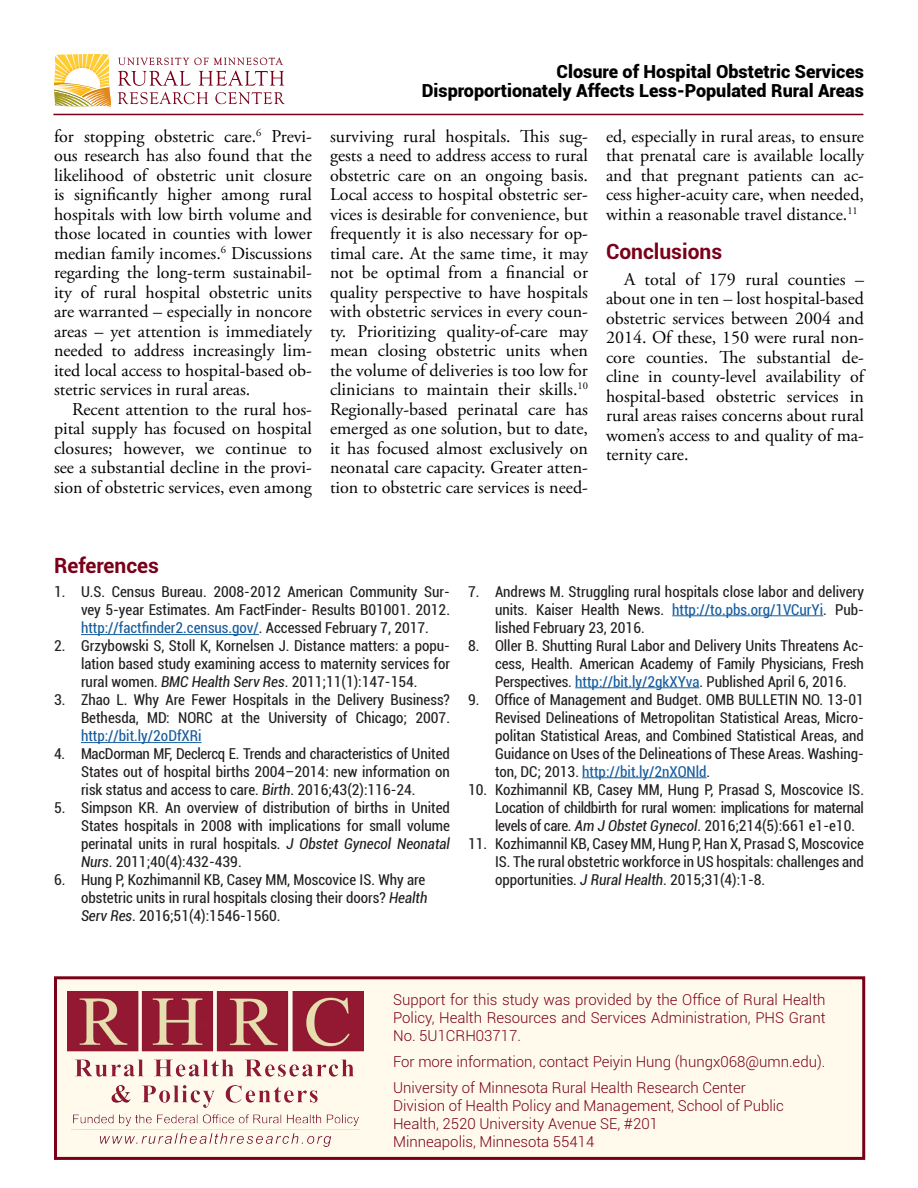
<style>
.page{position:relative;width:918px;height:1188px;background:#fff}
.page>*{position:absolute;margin:0;border:0;box-sizing:border-box;transform-origin:0 0}
.Section_header{font:700 21px "Roboto";color:#7a0019}
.t1{font:18px/19.5px "Adobe Garamond Pro";color:#000;text-align:justify}
.t2{font:900 18px/19.5px "Roboto";color:#000;text-align:right}
.t3{font:condensed 15px/18px "Roboto";color:#231f20;text-align:justify}
.t4{font:300 15px/18px "Roboto";color:#7a0019;text-align:justify}
.s1{color:#175d9e}
.s2{font-style:italic}
</style>
<div class="page">
<hr style="left:53px;top:114px;width:810px;height:1px;background:#7a0019">
<svg style="left:118px;top:92px;width:90px;height:12px"></svg>
<svg style="left:215px;top:92px;width:70px;height:12px"></svg>
<svg style="left:118px;top:58px;width:166px;height:28px"></svg>
<svg style="left:54px;top:54px;width:57px;height:53px"></svg>
<hr style="left:81px;top:634px;width:178px;height:1px;background:#175d9e">
<hr style="left:81px;top:742px;width:121px;height:1px;background:#175d9e">
<hr style="left:672px;top:615px;width:151px;height:1px;background:#175d9e">
<hr style="left:575px;top:687px;width:124px;height:1px;background:#175d9e">
<hr style="left:582px;top:777px;width:125px;height:1px;background:#175d9e">
<div style="left:54px;top:976px;width:811px;height:184px;background:#fffaeb;border:3px solid #7a0019"></div>
<img style="left:67px;top:991px;width:297px;height:155px">
<p class="t1" style="left:54px;top:127px;width:260px">for stopping obstetric care.<sup>6</sup> Previ&shy;ous research has also found that the likelihood of obstetric unit closure is significantly higher among rural hospitals with low birth volume and those located in counties with lower median family incomes.<sup>6</sup> Discussions regarding the long-term sustainabil&shy;ity of rural hospital obstetric units are warranted – especially in noncore areas – yet attention is immediately needed to address increasingly lim&shy;ited local access to hospital-based ob&shy;stetric services in rural areas.</p>
<p class="t1" style="left:54px;top:400px;width:260px;text-indent:18px">Recent attention to the rural hos&shy;pital supply has focused on hospital closures; however, we continue to see a substantial decline in the provi&shy;sion of obstetric services, even among</p>
<p class="t2" style="left:422px;top:61px;width:444px">Closure of Hospital Obstetric Services<br>Disproportionately Affects Less-Populated Rural Areas</p>
<p class="t1" style="left:330px;top:127px;width:260px">surviving rural hospitals. This sug&shy;gests a need to address access to rural obstetric care on an ongoing basis.<br>Local access to hospital obstetric ser&shy;vices is desirable for convenience, but frequently it is also necessary for op&shy;timal care. At the same time, it may not be optimal from a financial or quality perspective to have hospitals with obstetric services in every coun&shy;ty. Prioritizing quality-of-care may mean closing obstetric units when the volume of deliveries is too low for clinicians to maintain their skills.<sup>10<br></sup>Regionally-based perinatal care has emerged as one solution, but to date, it has focused almost exclusively on neonatal care capacity. Greater atten&shy;tion to obstetric care services is need-</p>
<p class="t1" style="left:606px;top:127px;width:260px">ed, especially in rural areas, to ensure that prenatal care is available locally and that pregnant patients can ac&shy;cess higher-acuity care, when needed, within a reasonable travel distance.<sup>11</sup></p>
<p class="Section_header" style="left:606px;top:236px;width:118px">Conclusions</p>
<p class="t1" style="left:606px;top:270px;width:260px;text-indent:18px">A total of 179 rural counties – about one in ten – lost hospital-based obstetric services between 2004 and 2014. Of these, 150 were rural non&shy;core counties. The substantial de&shy;cline in county-level availability of hospital-based obstetric services in rural areas raises concerns about rural women’s access to and quality of ma&shy;ternity care.</p>
<p class="Section_header" style="left:54px;top:550px;width:107px">References</p>
<p class="t3" style="left:81px;top:583px;width:371px;text-indent:-27px">1. U.S. Census Bureau. 2008-2012 American Community Sur&shy;vey 5-year Estimates. Am FactFinder- Results B01001. 2012. <span class="s1">http://factfinder2.census.gov/</span>. Accessed February 7, 2017.</p>
<p class="t3" style="left:81px;top:637px;width:371px;text-indent:-27px">2. Grzybowski S, Stoll K, Kornelsen J. Distance matters: a popu&shy;lation based study examining access to maternity services for rural women. <span class="s2">BMC Health Serv Res</span>. 2011;11(1):147-154.</p>
<p class="t3" style="left:81px;top:691px;width:371px;text-indent:-27px">3. Zhao L. Why Are Fewer Hospitals in the Delivery Business?<br>Bethesda, MD: NORC at the University of Chicago; 2007. <span class="s1">http://bit.ly/2oDfXRi</span></p>
<p class="t3" style="left:81px;top:745px;width:370px;text-indent:-27px">4. MacDorman MF, Declercq E. Trends and characteristics of United States out of hospital births 2004–2014: new information on risk status and access to care. <span class="s2">Birth</span>. 2016;43(2):116-24.</p>
<p class="t3" style="left:81px;top:799px;width:371px;text-indent:-27px">5. Simpson KR. An overview of distribution of births in United States hospitals in 2008 with implications for small volume perinatal units in rural hospitals. <span class="s2">J Obstet Gynecol Neonatal Nurs</span>. 2011;40(4):432-439.</p>
<p class="t3" style="left:81px;top:871px;width:348px;text-align:left;text-indent:-27px">6. Hung P, Kozhimannil KB, Casey MM, Moscovice IS. Why are obstetric units in rural hospitals closing their doors? <span class="s2">Health<br>Serv Res</span>. 2016;51(4):1546-1560.</p>
<p class="t3" style="left:495px;top:582px;width:370px;text-indent:-27px">7. Andrews M. Struggling rural hospitals close labor and delivery units. Kaiser Health News. <span class="s1">http://to.pbs.org/1VCurYi</span>. Pub&shy;lished February 23, 2016.</p>
<p class="t3" style="left:495px;top:636px;width:370px;text-indent:-27px">8. Oller B. Shutting Rural Labor and Delivery Units Threatens Ac&shy;cess, Health. American Academy of Family Physicians, Fresh Perspectives. <span class="s1">http://bit.ly/2gkXYva</span>. Published April 6, 2016.</p>
<p class="t3" style="left:495px;top:690px;width:371px;text-indent:-27px">9. Office of Management and Budget. OMB BULLETIN NO. 13-01<br>Revised Delineations of Metropolitan Statistical Areas, Micro&shy;politan Statistical Areas, and Combined Statistical Areas, and Guidance on Uses of the Delineations of These Areas. Washing&shy;ton, DC; 2013. <span class="s1">http://bit.ly/2nXONld</span>.</p>
<p class="t3" style="left:495px;top:780px;width:370px;text-indent:-27px">10. Kozhimannil KB, Casey MM, Hung P, Prasad S, Moscovice IS.<br>Location of childbirth for rural women: implications for maternal levels of care. <span class="s2">Am J Obstet Gynecol</span>. 2016;214(5):661 e1-e10.</p>
<p class="t3" style="left:495px;top:834px;width:371px;text-indent:-27px">11. Kozhimannil KB, Casey MM, Hung P, Han X, Prasad S, Moscovice IS. The rural obstetric workforce in US hospitals: challenges and opportunities. <span class="s2">J Rural Health</span>. 2015;31(4):1-8.</p>
<p class="t4" style="left:393px;top:990px;width:434px">Support for this study was provided by the Office of Rural Health Policy, Health Resources and Services Administration, PHS Grant No. 5U1CRH03717.</p>
<p class="t4" style="left:393px;top:1052px;width:434px">For more information, contact Peiyin Hung (hungx068@umn.edu).</p>
<p class="t4" style="left:393px;top:1078px;width:392px;text-align:left">University of Minnesota Rural Health Research Center<br>Division of Health Policy and Management, School of Public<br>Health, 2520 University Avenue SE, #201</p>
<p class="t4" style="left:393px;top:1132px;width:203px">Minneapolis, Minnesota 55414</p>
</div>
